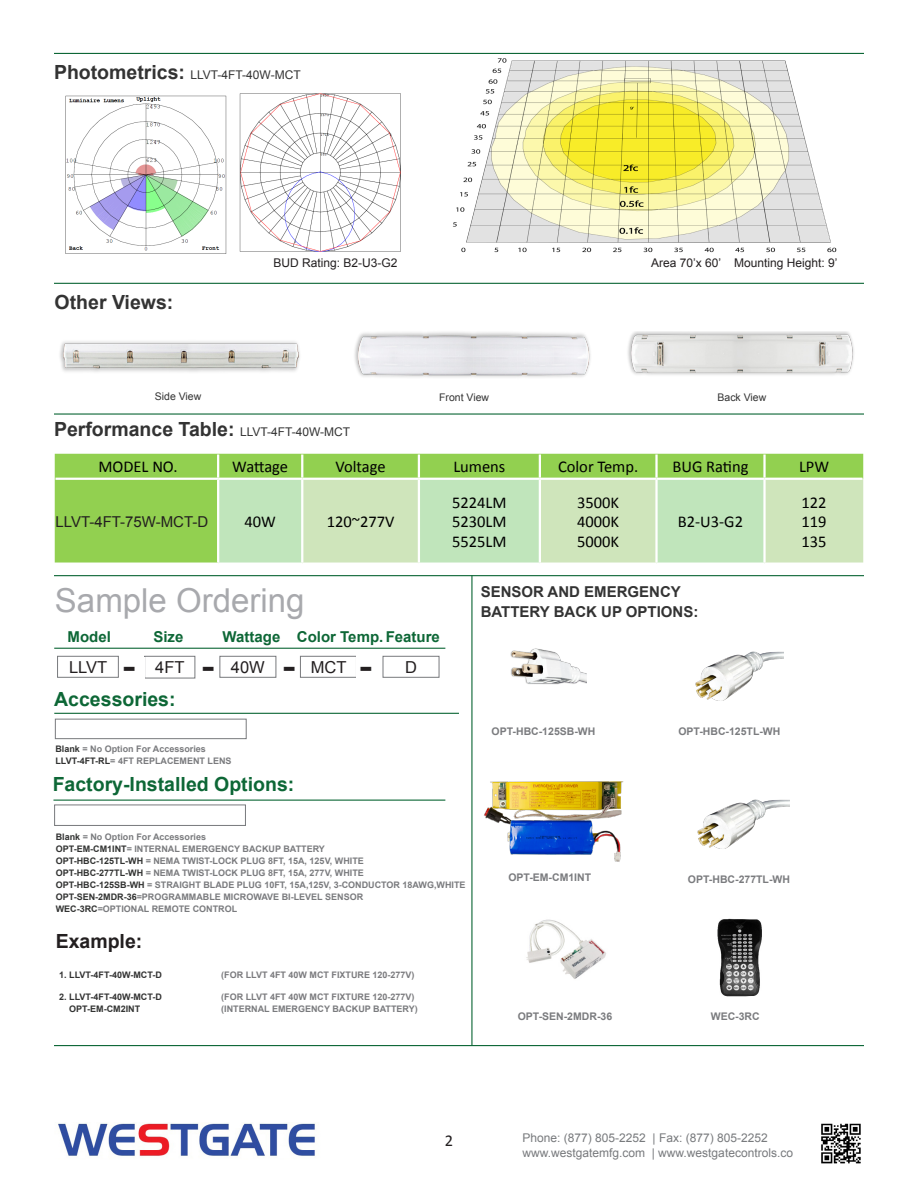
<style>
.page{position:relative;width:918px;height:1188px;background:#fff}
.page>*{position:absolute;margin:0;border:0;box-sizing:border-box;transform-origin:0 0}
.t1{font:33px "Arial";color:#a8a9ad}
.t2{font:700 28.5px "Verdana";color:#231f20}
.t3{font:700 19.5px "Arial";color:#333}
.t4{font:700 19.5px "Arial";color:#0d6736}
.t5{font:700 19.5px "Arial";color:#231f20}
.t6{font:16.5px "Calibri";color:#000}
.t7{font:16.5px "Arial";color:#231f20}
.t8{font:16.5px "Calibri";color:#231f20}
.t9{font:700 15px "Arial";color:#333}
.t10{font:700 15px "Arial";color:#0d6736}
.t11{font:15px "Arial";color:#231f20}
.t12{font:12px "Arial";color:#787a7d}
.t13{font:12px "Arial";color:#231f20}
.t14{font:12px "Arial";color:#333}
.t15{font:700 10.5px "Arial";color:#7a7b7e}
.t16{font:10.5px "Arial";color:#333}
.t17{font:700 9px "Arial";color:#7a7b7e}
.t18{font:700 9px "Arial";color:#7b7b7e}
.t19{font:700 9px "Arial";color:#333}
.t20{font:700 9px "Arial";color:#323332}
.s1{font-weight:700;font-size:19.5px}
.s2{font-weight:400;font-size:12px}
.s3{color:#323332}
</style>
<div class="page">
<hr style="left:54px;top:413px;width:810px;height:2px;background:#0d6736">
<hr style="left:54px;top:53px;width:810px;height:1px;background:#0d6736">
<hr style="left:54px;top:283px;width:810px;height:1px;background:#0d6736">
<div style="left:55px;top:454px;width:808px;height:109px;background:#92d050"></div>
<div style="left:219px;top:480px;width:82px;height:83px;background:#c0e5bb"></div>
<svg style="left:303px;top:480px;width:560px;height:83px;background:#c9e5bb"></svg>
<hr style="left:217px;top:454px;width:2px;height:24px;background:#fff">
<hr style="left:301px;top:454px;width:2px;height:24px;background:#fff">
<hr style="left:418px;top:454px;width:2px;height:24px;background:#fff">
<hr style="left:539px;top:454px;width:2px;height:24px;background:#fff">
<hr style="left:655px;top:454px;width:3px;height:24px;background:#fff">
<hr style="left:763px;top:454px;width:3px;height:24px;background:#fff">
<hr style="left:217px;top:480px;width:2px;height:83px;background:#fff">
<hr style="left:301px;top:480px;width:2px;height:83px;background:#fff">
<hr style="left:418px;top:480px;width:2px;height:83px;background:#fff">
<hr style="left:539px;top:480px;width:2px;height:83px;background:#fff">
<hr style="left:655px;top:480px;width:3px;height:83px;background:#fff">
<hr style="left:763px;top:480px;width:3px;height:83px;background:#fff">
<hr style="left:56px;top:478px;width:162px;height:2px;background:#fff">
<hr style="left:218px;top:478px;width:84px;height:2px;background:#fff">
<hr style="left:302px;top:478px;width:117px;height:2px;background:#fff">
<hr style="left:419px;top:478px;width:121px;height:2px;background:#fff">
<hr style="left:540px;top:478px;width:117px;height:2px;background:#fff">
<hr style="left:657px;top:478px;width:108px;height:2px;background:#fff">
<hr style="left:765px;top:478px;width:98px;height:2px;background:#fff">
<hr style="left:54px;top:575px;width:810px;height:1px;background:#0d6736">
<hr style="left:54px;top:1045px;width:810px;height:1px;background:#0d6736">
<hr style="left:471px;top:575px;width:1px;height:470px;background:#0d6736">
<img style="left:65px;top:95px;width:162px;height:159px">
<img style="left:239px;top:93px;width:162px;height:159px">
<img style="left:453px;top:58px;width:384px;height:195px">
<img style="left:354px;top:332px;width:237px;height:46px">
<img style="left:628px;top:331px;width:226px;height:44px">
<img style="left:58px;top:1123px;width:257px;height:34px">
<img style="left:821px;top:1123px;width:40px;height:41px">
<img style="left:60px;top:341px;width:240px;height:31px">
<hr style="left:53px;top:800px;width:392px;height:1px;background:#0d6736">
<div style="left:54px;top:805px;width:192px;height:21px;background:#fff;border:1px solid #787a7d"></div>
<img style="left:484px;top:781px;width:140px;height:81px">
<img style="left:526px;top:919px;width:80px;height:60px">
<img style="left:717px;top:918px;width:45px;height:79px">
<img style="left:695px;top:651px;width:88px;height:50px">
<img style="left:697px;top:799px;width:93px;height:50px">
<img style="left:510px;top:648px;width:77px;height:37px">
<div style="left:57px;top:656px;width:62px;height:22px;border:1px solid #787a7d"></div>
<div style="left:220px;top:656px;width:56px;height:22px;border:1px solid #787a7d"></div>
<div style="left:300px;top:656px;width:57px;height:22px;border:1px solid #787a7d"></div>
<div style="left:144px;top:656px;width:51px;height:22px;border:1px solid #787a7d"></div>
<div style="left:383px;top:656px;width:56px;height:22px;border:1px solid #787a7d"></div>
<hr style="left:54px;top:648px;width:391px;height:1px;background:#0d6736">
<div style="left:55px;top:719px;width:192px;height:20px;background:#fff;border:1px solid #787a7d"></div>
<hr style="left:54px;top:713px;width:405px;height:1px;background:#0d6736">
<p class="t14" style="left:54px;top:67px;width:248px"><span class="s1">Photometrics:</span> LLVT-4FT-40W-MCT</p>
<p class="t3" style="left:55px;top:289px;width:120px">Other Views:</p>
<p class="t16" style="left:155px;top:390px;width:48px">Side View</p>
<p class="t13" style="left:273px;top:255px;width:126px">BUD Rating: B2-U3-G2</p>
<p class="t13" style="left:651px;top:255px;width:188px">Area 70’x 60’ Mounting Height: 9’</p>
<p class="t16" style="left:439px;top:390px;width:51px">Front View</p>
<p class="t16" style="left:718px;top:390px;width:50px">Back View</p>
<p class="t3" style="left:54px;top:416px;width:298px">Performance Table: <span class="s2">LLVT-4FT-40W-MCT</span></p>
<p class="t6" style="left:98px;top:457px;width:81px">MODEL NO.</p>
<p class="t6" style="left:232px;top:457px;width:57px">Wattage</p>
<p class="t6" style="left:335px;top:457px;width:52px">Voltage</p>
<p class="t6" style="left:453px;top:457px;width:54px">Lumens</p>
<p class="t6" style="left:558px;top:457px;width:82px">Color Temp.</p>
<p class="t6" style="left:672px;top:457px;width:78px">BUG Rating</p>
<p class="t6" style="left:799px;top:457px;width:32px">LPW</p>
<p class="t11" style="left:56px;top:512px;width:154px">LLVT-4FT-75W-MCT-D</p>
<p class="t6" style="left:245px;top:511px;width:33px">40W</p>
<p class="t6" style="left:327px;top:511px;width:69px">120~277V</p>
<p class="t6" style="left:452px;top:492px;width:56px">5224LM</p>
<p class="t6" style="left:452px;top:511px;width:56px">5230LM</p>
<p class="t6" style="left:452px;top:531px;width:56px">5525LM</p>
<p class="t6" style="left:577px;top:492px;width:44px">3500K</p>
<p class="t6" style="left:577px;top:511px;width:44px">4000K</p>
<p class="t6" style="left:577px;top:531px;width:44px">5000K</p>
<p class="t6" style="left:678px;top:511px;width:67px">B2-U3-G2</p>
<p class="t6" style="left:802px;top:492px;width:27px">122</p>
<p class="t6" style="left:802px;top:511px;width:27px">119</p>
<p class="t6" style="left:802px;top:531px;width:27px">135</p>
<p class="t1" style="left:55px;top:579px;width:251px">Sample Ordering</p>
<p class="t10" style="left:68px;top:627px;width:45px">Model</p>
<p class="t10" style="left:223px;top:627px;width:59px">Wattage</p>
<p class="t10" style="left:297px;top:627px;width:145px">Color Temp. Feature</p>
<p class="t10" style="left:153px;top:627px;width:32px">Size</p>
<p class="t7" style="left:69px;top:656px;width:40px">LLVT</p>
<p class="t7" style="left:155px;top:657px;width:31px">4FT</p>
<p class="t7" style="left:231px;top:656px;width:35px">40W</p>
<p class="t7" style="left:311px;top:656px;width:37px">MCT</p>
<p class="t7" style="left:405px;top:656px;width:13px">D</p>
<p class="t2" style="left:122px;top:649px;width:15px">-</p>
<p class="t2" style="left:202px;top:649px;width:15px">-</p>
<p class="t2" style="left:283px;top:649px;width:15px">-</p>
<p class="t2" style="left:359px;top:649px;width:15px">-</p>
<p class="t4" style="left:54px;top:686px;width:123px">Accessories:</p>
<p class="t17" style="left:55px;top:743px;width:152px"><span class="s3">Blank</span> = No Option For Accessories</p>
<p class="t17" style="left:55px;top:755px;width:178px"><span class="s3">LLVT-4FT-RL</span>= 4FT REPLACEMENT LENS</p>
<p class="t4" style="left:53px;top:771px;width:243px">Factory-Installed Options:</p>
<p class="t17" style="left:56px;top:831px;width:152px"><span class="s3">Blank</span> = No Option For Accessories</p>
<p class="t17" style="left:56px;top:843px;width:271px"><span class="s3">OPT-EM-CM1INT</span>= INTERNAL EMERGENCY BACKUP BATTERY</p>
<p class="t17" style="left:56px;top:855px;width:310px"><span class="s3">OPT-HBC-125TL-WH</span> = NEMA TWIST-LOCK PLUG 8FT, 15A, 125V, WHITE</p>
<p class="t17" style="left:56px;top:867px;width:310px"><span class="s3">OPT-HBC-277TL-WH</span> = NEMA TWIST-LOCK PLUG 8FT, 15A, 277V, WHITE</p>
<p class="t17" style="left:56px;top:879px;width:411px"><span class="s3">OPT-HBC-125SB-WH</span> = STRAIGHT BLADE PLUG 10FT, 15A,125V, 3-CONDUCTOR 18AWG,WHITE</p>
<p class="t17" style="left:56px;top:891px;width:309px"><span class="s3">OPT-SEN-2MDR-36</span>=PROGRAMMABLE MICROWAVE BI-LEVEL SENSOR</p>
<p class="t17" style="left:56px;top:903px;width:183px"><span class="s3">WEC-3RC</span>=OPTIONAL REMOTE CONTROL</p>
<p class="t5" style="left:56px;top:928px;width:88px">Example:</p>
<p class="t19" style="left:59px;top:969px;width:104px">1. LLVT-4FT-40W-MCT-D</p>
<p class="t18" style="left:221px;top:969px;width:195px">(FOR LLVT 4FT 40W MCT FIXTURE 120-277V)</p>
<p class="t19" style="left:59px;top:991px;width:104px">2. LLVT-4FT-40W-MCT-D</p>
<p class="t18" style="left:221px;top:991px;width:195px">(FOR LLVT 4FT 40W MCT FIXTURE 120-277V)</p>
<p class="t20" style="left:69px;top:1003px;width:72px">OPT-EM-CM2INT</p>
<p class="t17" style="left:221px;top:1003px;width:198px">(INTERNAL EMERGENCY BACKUP BATTERY)</p>
<p class="t9" style="left:481px;top:582px;width:202px">SENSOR AND EMERGENCY</p>
<p class="t9" style="left:481px;top:602px;width:219px">BATTERY BACK UP OPTIONS:</p>
<p class="t15" style="left:492px;top:724px;width:105px">OPT-HBC-125SB-WH</p>
<p class="t15" style="left:508px;top:870px;width:84px">OPT-EM-CM1INT</p>
<p class="t15" style="left:678px;top:724px;width:104px">OPT-HBC-125TL-WH</p>
<p class="t15" style="left:688px;top:872px;width:104px">OPT-HBC-277TL-WH</p>
<p class="t15" style="left:518px;top:1010px;width:96px">OPT-SEN-2MDR-36</p>
<p class="t15" style="left:711px;top:1010px;width:50px">WEC-3RC</p>
<p class="t8" style="left:445px;top:1130px;width:10px">2</p>
<p class="t12" style="left:522px;top:1130px;width:247px">Phone: (877) 805-2252 | Fax: (877) 805-2252</p>
<p class="t12" style="left:522px;top:1145px;width:272px">www.westgatemfg.com | www.westgatecontrols.co</p>
</div>
